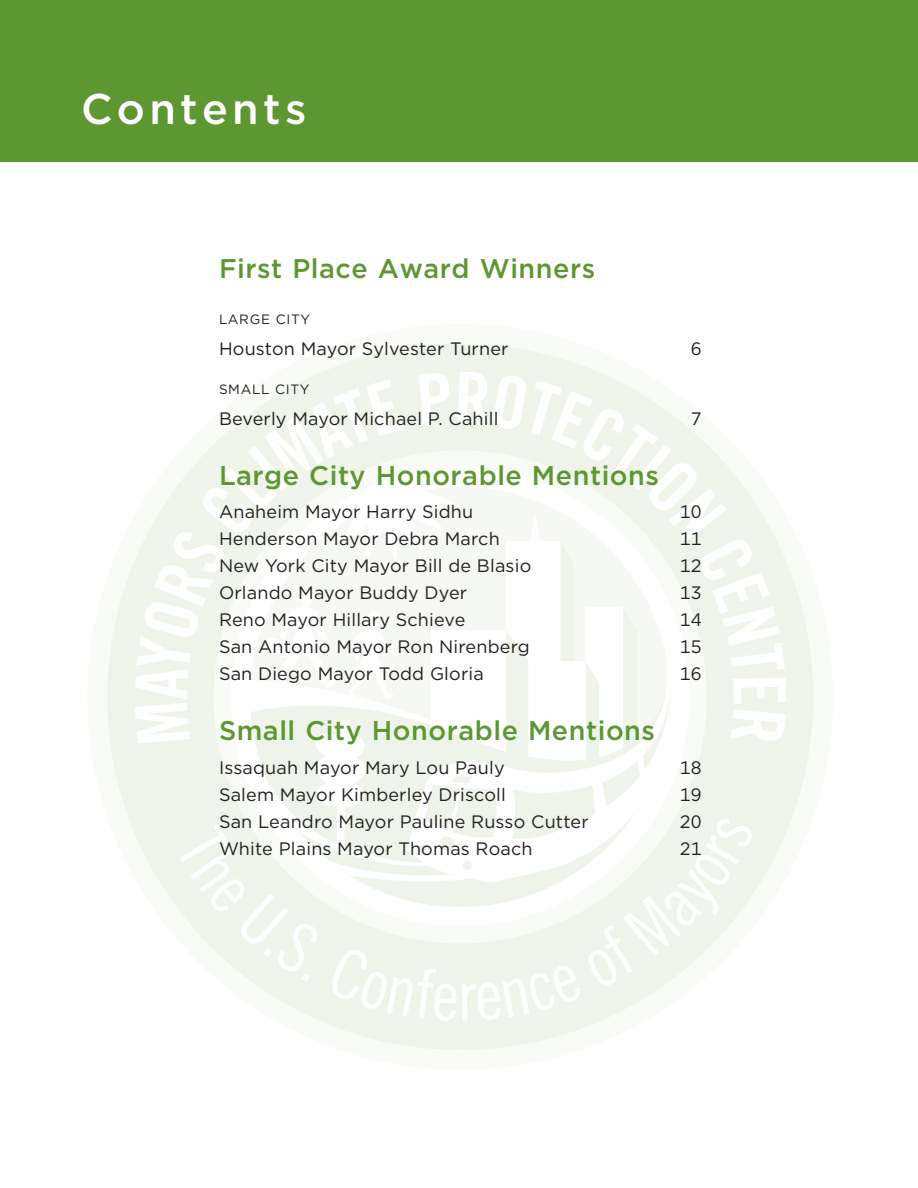
<style>
.page{position:relative;width:918px;height:1188px;background:#fff}
.page>*{position:absolute;margin:0;border:0;box-sizing:border-box;transform-origin:0 0}
.t1{font:500 42.9px "Gotham";letter-spacing:.1em;color:#fff}
.TOC__Winners{font:500 27px "Gotham";letter-spacing:.02em;color:#5c9731}
.TOC__names{font:18px "Gotham";letter-spacing:.01em;color:#231f20}
.TOC_-_LARGE_CITY{font:13.5px "Gotham";letter-spacing:.05em;color:#231f20}
</style>
<div class="page">
<div style="left:66px;top:301px;width:824px;height:802px;background:linear-gradient(to bottom,#f9fbf7,#f8faf6)"></div>
<div style="left:0;top:0;width:918px;height:162px;background:#5c9731"></div>
<p class="t1" style="left:81px;top:81px;width:227px">Contents</p>
<p class="TOC__Winners" style="left:219px;top:251px;width:378px">First Place Award Winners</p>
<p class="TOC_-_LARGE_CITY" style="left:219px;top:310px;width:93px">LARGE CITY</p>
<p class="TOC__names" style="left:219px;top:337px;width:291px">Houston Mayor Sylvester Turner</p>
<p class="TOC__names" style="left:691px;top:337px;width:12px">6</p>
<p class="TOC_-_LARGE_CITY" style="left:219px;top:381px;width:92px">SMALL CITY</p>
<p class="TOC__names" style="left:219px;top:407px;width:281px">Beverly Mayor Michael P. Cahill</p>
<p class="TOC__names" style="left:691px;top:407px;width:12px">7</p>
<p class="TOC__Winners" style="left:219px;top:457px;width:442px">Large City Honorable Mentions</p>
<p class="TOC__names" style="left:219px;top:501px;width:256px">Anaheim Mayor Harry Sidhu</p>
<p class="TOC__names" style="left:680px;top:501px;width:23px">10</p>
<p class="TOC__names" style="left:219px;top:528px;width:282px">Henderson Mayor Debra March</p>
<p class="TOC__names" style="left:680px;top:528px;width:23px">11</p>
<p class="TOC__names" style="left:219px;top:555px;width:314px">New York City Mayor Bill de Blasio</p>
<p class="TOC__names" style="left:680px;top:555px;width:23px">12</p>
<p class="TOC__names" style="left:219px;top:582px;width:250px">Orlando Mayor Buddy Dyer</p>
<p class="TOC__names" style="left:680px;top:582px;width:23px">13</p>
<p class="TOC__names" style="left:219px;top:609px;width:248px">Reno Mayor Hillary Schieve</p>
<p class="TOC__names" style="left:680px;top:609px;width:23px">14</p>
<p class="TOC__names" style="left:219px;top:636px;width:312px">San Antonio Mayor Ron Nirenberg</p>
<p class="TOC__names" style="left:680px;top:636px;width:23px">15</p>
<p class="TOC__names" style="left:219px;top:663px;width:266px">San Diego Mayor Todd Gloria</p>
<p class="TOC__names" style="left:680px;top:663px;width:23px">16</p>
<p class="TOC__Winners" style="left:219px;top:713px;width:438px">Small City Honorable Mentions</p>
<p class="TOC__names" style="left:219px;top:756px;width:287px">Issaquah Mayor Mary Lou Pauly</p>
<p class="TOC__names" style="left:680px;top:756px;width:23px">18</p>
<p class="TOC__names" style="left:219px;top:783px;width:288px">Salem Mayor Kimberley Driscoll</p>
<p class="TOC__names" style="left:680px;top:783px;width:23px">19</p>
<p class="TOC__names" style="left:219px;top:810px;width:371px">San Leandro Mayor Pauline Russo Cutter</p>
<p class="TOC__names" style="left:680px;top:810px;width:23px">20</p>
<p class="TOC__names" style="left:219px;top:837px;width:315px">White Plains Mayor Thomas Roach</p>
<p class="TOC__names" style="left:680px;top:837px;width:23px">21</p>
</div>
